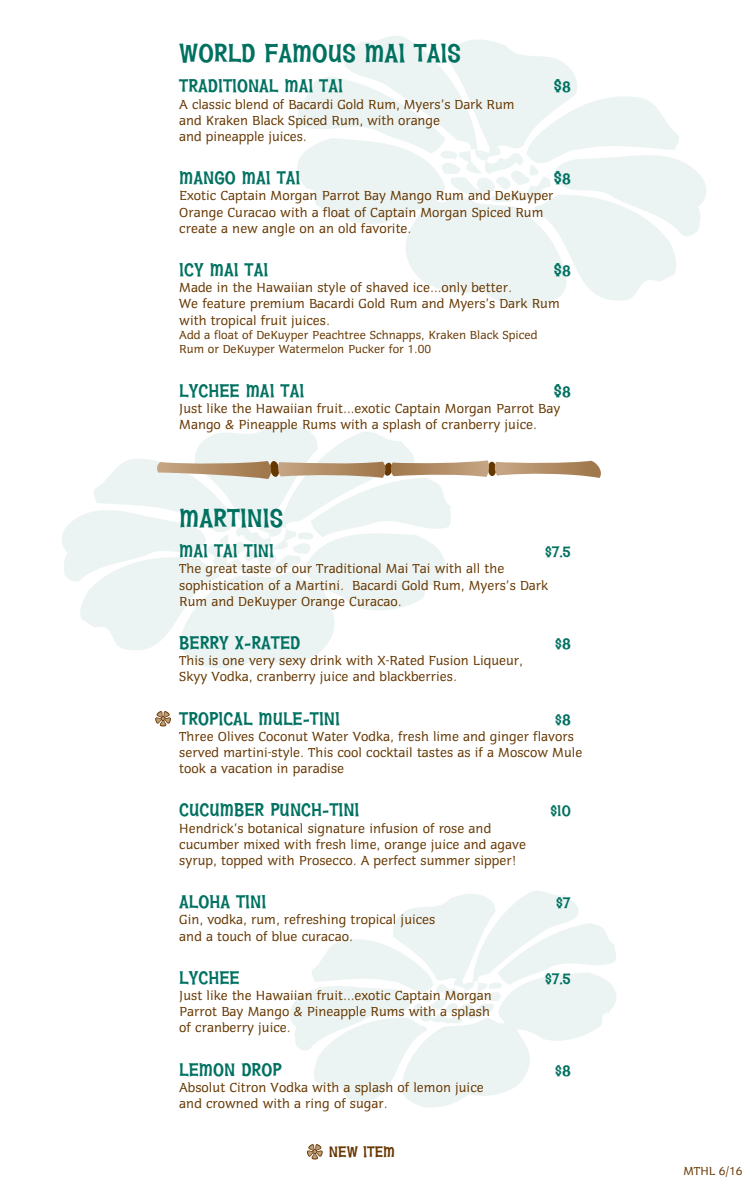
<style>
.page{position:relative;width:756px;height:1188px;background:#fff}
.page>*{position:absolute;margin:0;border:0;box-sizing:border-box;transform-origin:0 0}
.t1{font:25.5px "Hawaiian Aloha BTN Bold";color:#007161}
.t2{font:18px "Hawaiian Aloha BTN Bold";color:#007161}
.t3{font:15px "Hawaiian Aloha BTN Bold";color:#007161}
.t4{font:15px "Hawaiian Aloha BTN Bold";color:#663700}
.t5{font:13.5px/16.2px "Imperial DTCT";color:#663700}
.t6{font:12px/14.4px "Imperial DTCT";color:#663700}
.s1{font-size:15px}
</style>
<div class="page">
<svg style="left:297px;top:36px;width:409px;height:272px;fill:#ecf4f3"></svg>
<svg style="left:62px;top:425px;width:389px;height:243px;fill:#ecf4f3"></svg>
<svg style="left:290px;top:891px;width:326px;height:217px;fill:#ecf4f3"></svg>
<svg style="left:156px;top:460px;width:445px;height:19px"></svg>
<svg style="left:307px;top:1144px;width:16px;height:15px"></svg>
<svg style="left:155px;top:711px;width:16px;height:15px"></svg>
<h1 class="t1" style="left:179px;top:38px;width:283px">WORLD FAMOUS MAI TAIS</h1>
<h2 class="t2" style="left:179px;top:75px;width:165px">TRADITIONAL MAI TAI</h2>
<h2 class="t2" style="left:554px;top:75px;width:18px">$<span class="s1">8</span></h2>
<p class="t5" style="left:179px;top:96px;width:337px">A classic blend of Bacardi Gold Rum, Myers’s Dark Rum and Kraken Black Spiced Rum, with orange<br>and pineapple juices.</p>
<h2 class="t2" style="left:179px;top:167px;width:123px">MANGO MAI TAI</h2>
<h2 class="t2" style="left:554px;top:167px;width:18px">$<span class="s1">8</span></h2>
<p class="t5" style="left:179px;top:188px;width:376px">Exotic Captain Morgan Parrot Bay Mango Rum and DeKuyper<br>Orange Curacao with a float of Captain Morgan Spiced Rum create a new angle on an old favorite.</p>
<h2 class="t2" style="left:179px;top:258px;width:91px">ICY MAI TAI</h2>
<h2 class="t2" style="left:554px;top:258px;width:18px">$<span class="s1">8</span></h2>
<p class="t5" style="left:179px;top:280px;width:382px">Made in the Hawaiian style of shaved ice…only better.<br>We feature premium Bacardi Gold Rum and Myers’s Dark Rum with tropical fruit juices.</p>
<p class="t6" style="left:179px;top:328px;width:360px">Add a float of DeKuyper Peachtree Schnapps, Kraken Black Spiced<br>Rum or DeKuyper Watermelon Pucker for 1.00</p>
<h2 class="t2" style="left:179px;top:379px;width:127px">LYCHEE MAI TAI</h2>
<h2 class="t2" style="left:554px;top:379px;width:18px">$<span class="s1">8</span></h2>
<p class="t5" style="left:179px;top:400px;width:383px">Just like the Hawaiian fruit…exotic Captain Morgan Parrot Bay<br>Mango &amp; Pineapple Rums with a splash of cranberry juice.</p>
<h1 class="t1" style="left:179px;top:502px;width:105px">MARTINIS</h1>
<h2 class="t2" style="left:179px;top:540px;width:96px">MAI TAI TINI</h2>
<p class="t3" style="left:545px;top:542px;width:27px">$7.5</p>
<p class="t5" style="left:179px;top:561px;width:370px">The great taste of our Traditional Mai Tai with all the sophistication of a Martini. Bacardi Gold Rum, Myers’s Dark<br>Rum and DeKuyper Orange Curacao.</p>
<h2 class="t2" style="left:179px;top:631px;width:123px">BERRY X-RATED</h2>
<p class="t3" style="left:555px;top:634px;width:17px">$8</p>
<p class="t5" style="left:179px;top:653px;width:345px">This is one very sexy drink with X-Rated Fusion Liqueur,<br>Skyy Vodka, cranberry juice and blackberries.</p>
<h2 class="t2" style="left:179px;top:707px;width:162px">TROPICAL MULE-TINI</h2>
<p class="t3" style="left:555px;top:710px;width:17px">$8</p>
<p class="t5" style="left:179px;top:728px;width:405px">Three Olives Coconut Water Vodka, fresh lime and ginger flavors served martini-style. This cool cocktail tastes as if a Moscow Mule took a vacation in paradise</p>
<h2 class="t2" style="left:179px;top:799px;width:182px">CUCUMBER PUNCH-TINI</h2>
<p class="t3" style="left:551px;top:802px;width:22px">$10</p>
<p class="t5" style="left:179px;top:820px;width:348px">Hendrick’s botanical signature infusion of rose and cucumber mixed with fresh lime, orange juice and agave syrup, topped with Prosecco. A perfect summer sipper!</p>
<h2 class="t2" style="left:179px;top:891px;width:88px">ALOHA TINI</h2>
<p class="t3" style="left:556px;top:893px;width:16px">$7</p>
<p class="t5" style="left:179px;top:912px;width:258px">Gin, vodka, rum, refreshing tropical juices and a touch of blue curacao.</p>
<h2 class="t2" style="left:179px;top:966px;width:62px">LYCHEE</h2>
<p class="t3" style="left:545px;top:969px;width:27px">$7.5</p>
<p class="t5" style="left:179px;top:988px;width:314px">Just like the Hawaiian fruit…exotic Captain Morgan<br>Parrot Bay Mango &amp; Pineapple Rums with a splash of cranberry juice.</p>
<h2 class="t2" style="left:179px;top:1058px;width:104px">LEMON DROP</h2>
<p class="t3" style="left:555px;top:1061px;width:17px">$8</p>
<p class="t5" style="left:179px;top:1079px;width:306px">Absolut Citron Vodka with a splash of lemon juice and crowned with a ring of sugar.</p>
<p class="t4" style="left:329px;top:1143px;width:68px">NEW ITEM</p>
<p class="t6" style="left:684px;top:1164px;width:60px">MTHL 6/16</p>
</div>
